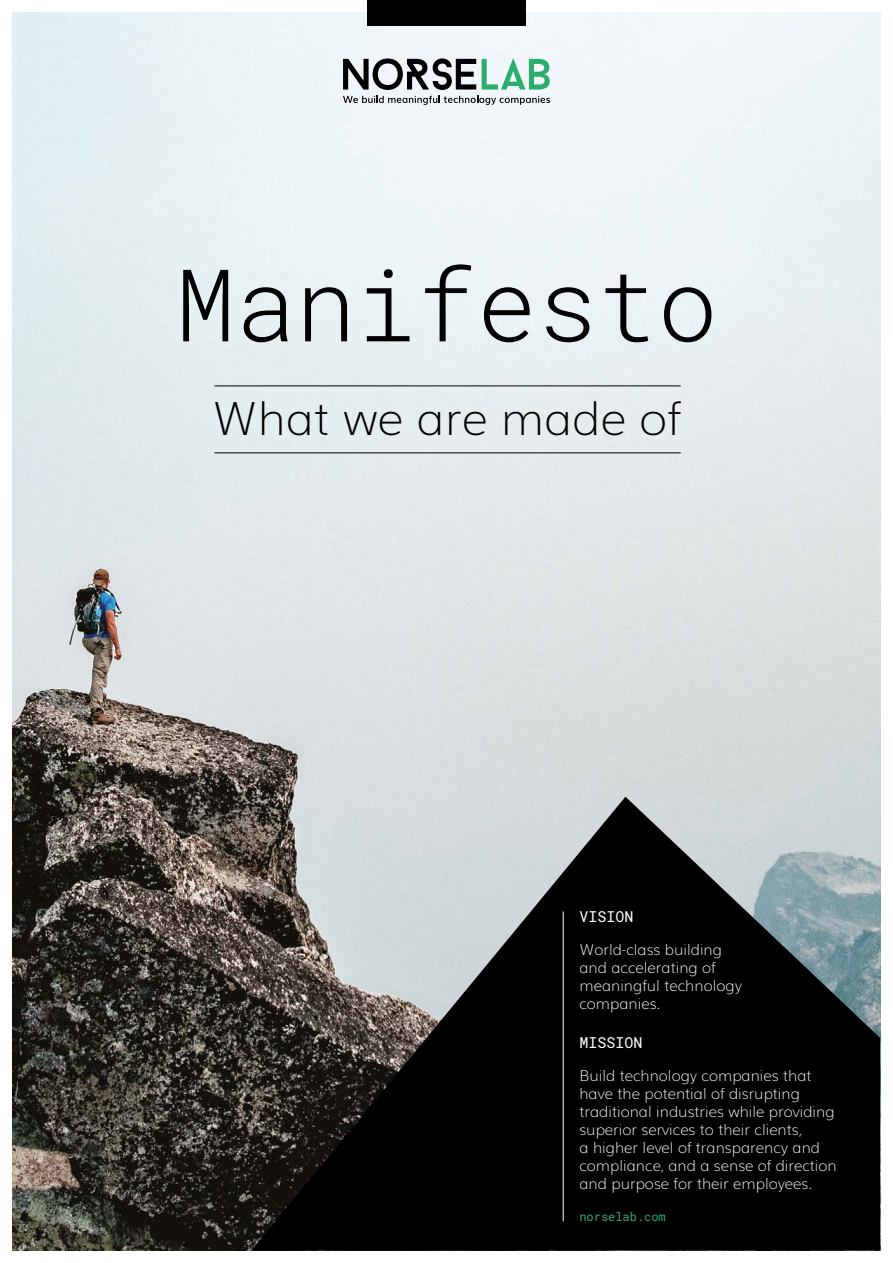
<style>
.page{position:relative;width:893px;height:1263px;background:#fff}
.page>*{position:absolute;margin:0;border:0;box-sizing:border-box;transform-origin:0 0}
.t1{font:300 100.5px "Roboto Mono";color:#000}
.t2{font:200 45.9px "Muli";color:#000}
.t3{font:200 15px/18px "Muli";color:#fff}
.t4{font:15px "Roboto Mono";color:#fff}
.t5{font:12px "Roboto Mono";color:#2cad6e}
</style>
<div class="page">
<img style="left:13px;top:13px;width:867px;height:1237px">
<hr style="left:214px;top:385px;width:467px;height:1px;background:#000">
<hr style="left:214px;top:452px;width:467px;height:1px;background:#000">
<svg style="left:343px;top:58px;width:133px;height:32px"></svg>
<svg style="left:482px;top:58px;width:68px;height:32px"></svg>
<svg style="left:343px;top:96px;width:207px;height:9px"></svg>
<svg style="left:251px;top:797px;width:629px;height:454px;background:#3e4040"></svg>
<hr style="left:563px;top:911px;width:1px;height:310px;background:#fff">
<div style="left:367px;top:0;width:159px;height:26px;background:#000"></div>
<h1 class="t1" style="left:175px;top:235px;width:544px">Manifesto</h1>
<h2 class="t2" style="left:212px;top:383px;width:470px">What we are made of</h2>
<p class="t4" style="left:579px;top:906px;width:55px">VISION</p>
<p class="t3" style="left:579px;top:940px;width:164px">World-class building and accelerating of meaningful technology companies.</p>
<p class="t4" style="left:579px;top:1032px;width:64px">MISSION</p>
<p class="t3" style="left:579px;top:1065px;width:259px">Build technology companies that have the potential of disrupting traditional industries while providing superior services to their clients,<br>a higher level of transparency and compliance, and a sense of direction and purpose for their employees.</p>
<p class="t5" style="left:579px;top:1208px;width:88px">norselab.com</p>
</div>
